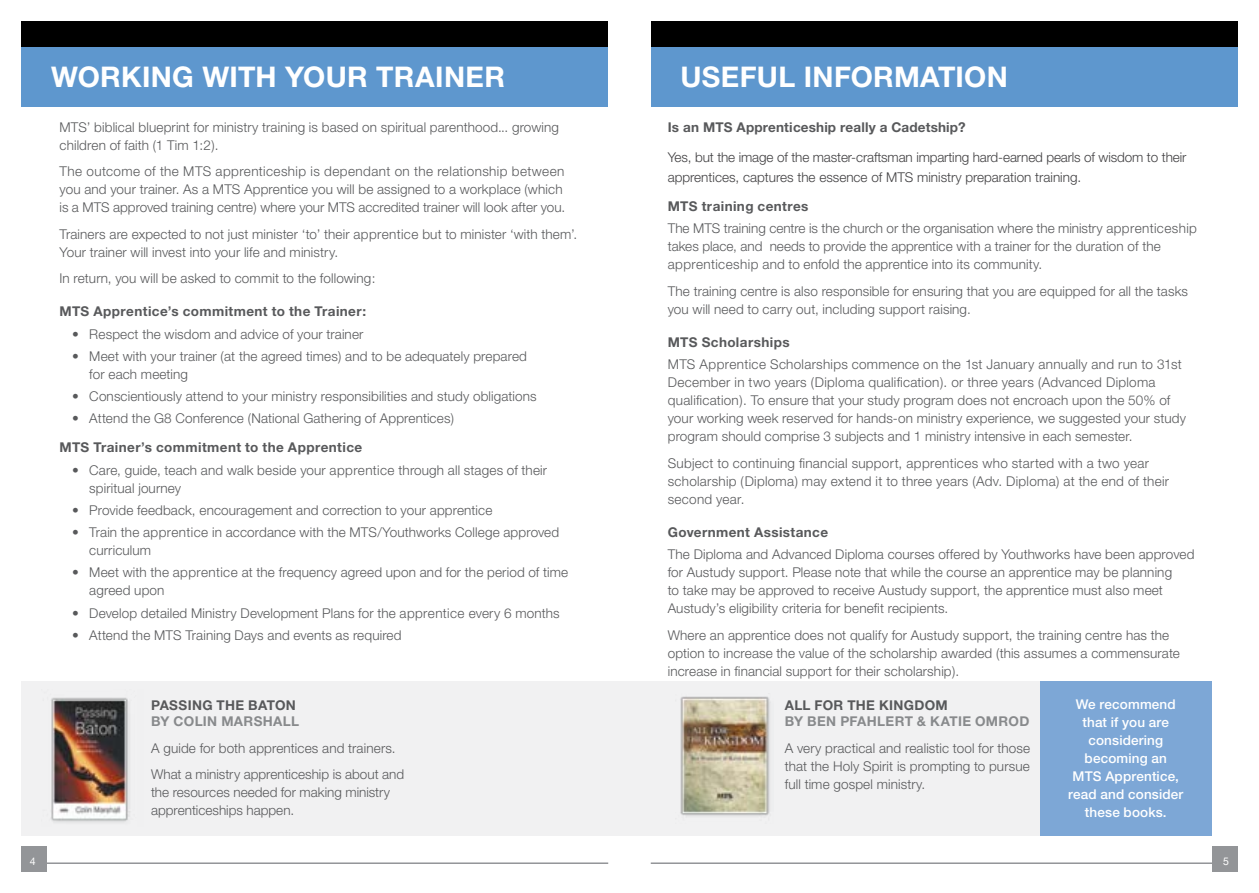
<style>
.page{position:relative;width:1259px;height:893px;background:#fff}
.page>*{position:absolute;margin:0;border:0;box-sizing:border-box;transform-origin:0 0}
.t1{font:700 28.5px "Helvetica Neue";letter-spacing:.01em;color:#fff}
.t2{font:300 13.5px/18px "Helvetica Neue";letter-spacing:.01em;color:#58595b}
.t3{font:700 13.5px "Helvetica Neue";letter-spacing:.025em;color:#58595b}
.t4{font:300 13.5px/19.5px "Helvetica Neue";letter-spacing:-.01em;color:#414042}
.t5{font:500 13.5px/18px "Helvetica Neue";letter-spacing:.01em;color:#fff;text-align:center}
.t6{font:700 13.5px "Helvetica Neue";letter-spacing:.025em;color:#888a8c}
.t7{font:10.5px "Helvetica Neue";color:#fff}
</style>
<div class="page">
<hr style="left:651px;top:862px;width:586px;height:2px;background:#939598">
<div style="left:21px;top:846px;width:26px;height:26px;background:#939598"></div>
<div style="left:1212px;top:846px;width:25px;height:26px;background:#939598"></div>
<hr style="left:21px;top:862px;width:587px;height:2px;background:#939598">
<div style="left:21px;top:21px;width:587px;height:26px;background:#000"></div>
<div style="left:651px;top:21px;width:586px;height:26px;background:#000"></div>
<div style="left:21px;top:47px;width:587px;height:59px;background:#5e97ce"></div>
<div style="left:651px;top:47px;width:586px;height:59px;background:#5e97ce"></div>
<div style="left:1010px;top:681px;width:201px;height:155px;background:#7da7d6"></div>
<div style="left:21px;top:681px;width:1019px;height:155px;background:#f1f1f2"></div>
<img style="left:51px;top:697px;width:79px;height:125px">
<img style="left:680px;top:696px;width:90px;height:120px">
<h1 class="t1" style="left:51px;top:60px;width:455px">WORKING WITH YOUR TRAINER</h1>
<p class="t2" style="left:60px;top:118px;width:501px">MTS’ biblical blueprint for ministry training is based on spiritual parenthood... growing children of faith (1 Tim 1:2).</p>
<p class="t2" style="left:60px;top:162px;width:507px">The outcome of the MTS apprenticeship is dependant on the relationship between you and your trainer. As a MTS Apprentice you will be assigned to a workplace (which is a MTS approved training centre) where your MTS accredited trainer will look after you.</p>
<p class="t2" style="left:60px;top:225px;width:519px">Trainers are expected to not just minister ‘to’ their apprentice but to minister ‘with them’.<br>Your trainer will invest into your life and ministry.</p>
<p class="t2" style="left:60px;top:269px;width:318px">In return, you will be asked to commit to the following:</p>
<p class="t3" style="left:60px;top:303px;width:308px">MTS Apprentice’s commitment to the Trainer:</p>
<p class="t2" style="left:72px;top:325px;width:293px">• Respect the wisdom and advice of your trainer</p>
<p class="t2" style="left:89px;top:347px;width:439px;text-indent:-17px">• Meet with your trainer (at the agreed times) and to be adequately prepared for each meeting</p>
<p class="t2" style="left:72px;top:387px;width:466px">• Conscientiously attend to your ministry responsibilities and study obligations</p>
<p class="t2" style="left:72px;top:409px;width:383px">• Attend the G8 Conference (National Gathering of Apprentices)</p>
<p class="t3" style="left:60px;top:439px;width:304px">MTS Trainer’s commitment to the Apprentice</p>
<p class="t2" style="left:89px;top:461px;width:459px;text-indent:-17px">• Care, guide, teach and walk beside your apprentice through all stages of their spiritual journey</p>
<p class="t2" style="left:72px;top:501px;width:421px">• Provide feedback, encouragement and correction to your apprentice</p>
<p class="t2" style="left:89px;top:523px;width:471px;text-indent:-17px">• Train the apprentice in accordance with the MTS/Youthworks College approved curriculum</p>
<p class="t2" style="left:89px;top:563px;width:480px;text-indent:-17px">• Meet with the apprentice at the frequency agreed upon and for the period of time agreed upon</p>
<p class="t2" style="left:72px;top:604px;width:489px">• Develop detailed Ministry Development Plans for the apprentice every 6 months</p>
<p class="t2" style="left:72px;top:626px;width:331px">• Attend the MTS Training Days and events as required</p>
<p class="t3" style="left:151px;top:697px;width:146px">PASSING THE BATON</p>
<p class="t6" style="left:151px;top:713px;width:149px">BY COLIN MARSHALL</p>
<p class="t2" style="left:151px;top:734px;width:255px;line-height:26.5px">A guide for both apprentices and trainers.<br>What a ministry apprenticeship is about and</p>
<p class="t2" style="left:151px;top:783px;width:240px">the resources needed for making ministry apprenticeships happen.</p>
<h1 class="t1" style="left:680px;top:60px;width:329px">USEFUL INFORMATION</h1>
<p class="t3" style="left:668px;top:119px;width:299px">Is an MTS Apprenticeship really a Cadetship?</p>
<p class="t4" style="left:668px;top:148px;width:520px">Yes, but the image of the master-craftsman imparting hard-earned pearls of wisdom to their apprentices, captures the essence of MTS ministry preparation training.</p>
<p class="t3" style="left:668px;top:198px;width:142px">MTS training centres</p>
<p class="t2" style="left:668px;top:219px;width:531px">The MTS training centre is the church or the organisation where the ministry apprenticeship takes place, and needs to provide the apprentice with a trainer for the duration of the apprenticeship and to enfold the apprentice into its community.</p>
<p class="t2" style="left:668px;top:282px;width:522px">The training centre is also responsible for ensuring that you are equipped for all the tasks you will need to carry out, including support raising.</p>
<p class="t3" style="left:668px;top:334px;width:123px">MTS Scholarships</p>
<p class="t2" style="left:668px;top:355px;width:520px">MTS Apprentice Scholarships commence on the 1st January annually and run to 31st December in two years (Diploma qualification). or three years (Advanced Diploma qualification). To ensure that your study program does not encroach upon the 50% of your working week reserved for hands-on ministry experience, we suggested your study program should comprise 3 subjects and 1 ministry intensive in each semester.</p>
<p class="t2" style="left:668px;top:453px;width:503px">Subject to continuing financial support, apprentices who started with a two year scholarship (Diploma) may extend it to three years (Adv. Diploma) at the end of their second year.</p>
<p class="t3" style="left:668px;top:524px;width:162px">Government Assistance</p>
<p class="t2" style="left:668px;top:545px;width:528px">The Diploma and Advanced Diploma courses offered by Youthworks have been approved for Austudy support. Please note that while the course an apprentice may be planning<br>to take may be approved to receive Austudy support, the apprentice must also meet Austudy’s eligibility criteria for benefit recipients.</p>
<p class="t2" style="left:668px;top:625px;width:513px">Where an apprentice does not qualify for Austudy support, the training centre has the option to increase the value of the scholarship awarded (this assumes a commensurate increase in financial support for their scholarship).</p>
<p class="t3" style="left:784px;top:697px;width:165px">ALL FOR THE KINGDOM</p>
<p class="t6" style="left:784px;top:713px;width:246px">BY BEN PFAHLERT &amp; KATIE OMROD</p>
<p class="t2" style="left:784px;top:738px;width:247px;text-align:justify">A very practical and realistic tool for those that the Holy Spirit is prompting to pursue full time gospel ministry.</p>
<p class="t5" style="left:1068px;top:695px;width:117px">We recommend that if you are considering becoming an<br>MTS Apprentice, read and consider these books.</p>
<p class="t7" style="left:30px;top:855px;width:7px">4</p>
<p class="t7" style="left:1223px;top:855px;width:7px">5</p>
</div>
